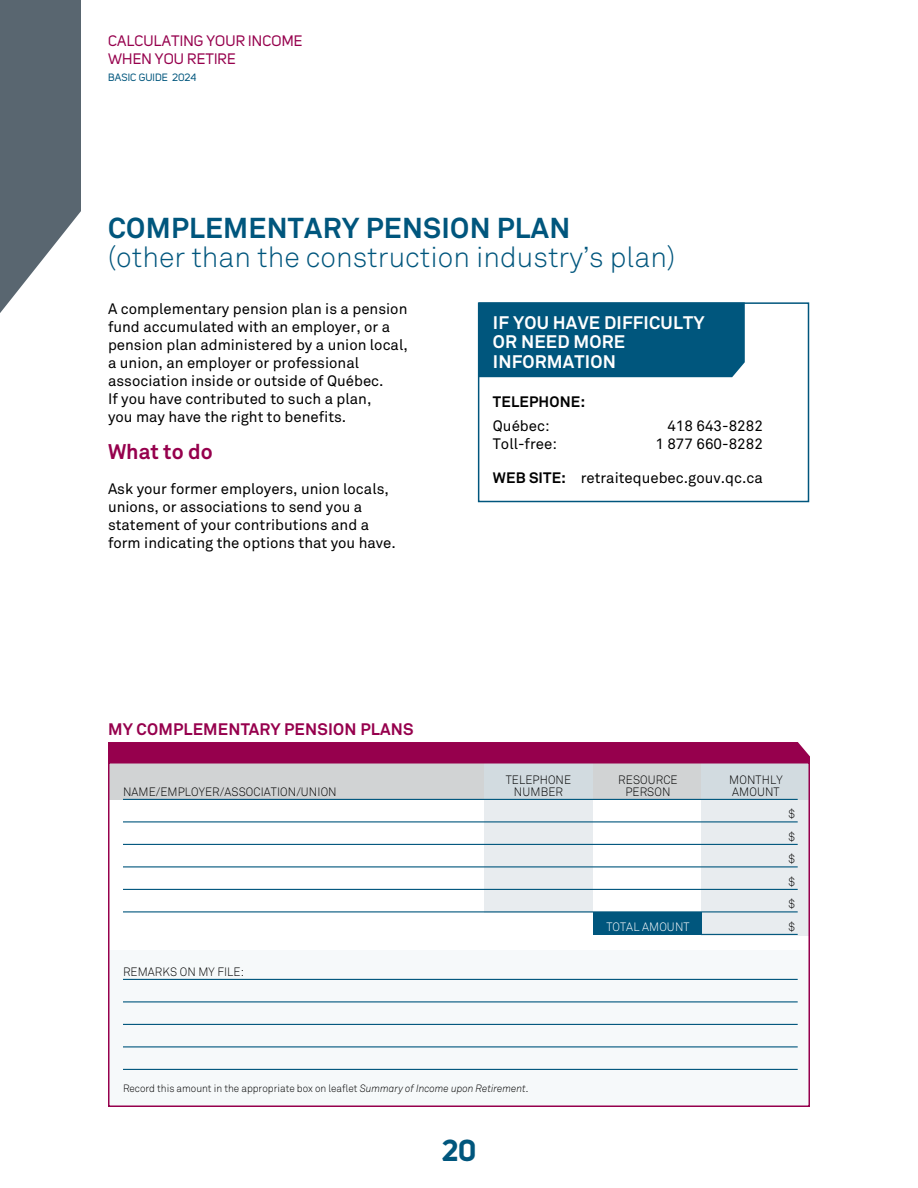
<style>
.page{position:relative;width:918px;height:1188px;background:#fff}
.page>*{position:absolute;margin:0;border:0;box-sizing:border-box;transform-origin:0 0}
.t1{font:700 30px "Uni Sans";color:#00567d}
.t2{font:300 28.5px "Akkurat Pro";color:#00567d}
.t3{font:700 28.5px "Akkurat Pro";letter-spacing:.01em;color:#00567d}
.t4{font:700 21px "Akkurat Pro";color:#96004d}
.t5{font:700 18px/19.5px "Akkurat Pro";letter-spacing:.01em;color:#fff}
.t6{font:700 16.5px "Akkurat Pro";letter-spacing:.01em;color:#96004d}
.t7{font:15px/18px "Akkurat Pro";color:#000}
.t8{font:15px/17.7px "Uni Sans";letter-spacing:.01em;color:#96004d}
.t9{font:700 15px "Akkurat Pro";letter-spacing:.01em;color:#000}
.t10{font:300 12px/22.5px "Akkurat Pro";letter-spacing:.01em;color:#000;text-align:justify;scale:.95 1}
.t11{font:300 12px "Akkurat Pro";letter-spacing:.01em;color:#fff;scale:.95 1}
.t12{font:300 10.5px "Akkurat Pro";color:#000;scale:.95 1}
.t13{font:10.5px "Uni Sans";letter-spacing:.01em;color:#00567d}
.s1{font-weight:700}
.s2{font-style:italic}
</style>
<div class="page">
<div style="left:481px;top:305px;width:264px;height:72px;background:#00567d"></div>
<div style="left:478px;top:302px;width:331px;height:200px;border:2px solid #00567d"></div>
<div style="left:108px;top:950px;width:702px;height:156px;background:#f6f9fa"></div>
<div style="left:484px;top:762px;width:109px;height:151px;background:#e8ecef"></div>
<div style="left:701px;top:762px;width:109px;height:173px;background:#e8ecef"></div>
<div style="left:108px;top:762px;width:376px;height:38px;background:#d1d3d4"></div>
<div style="left:593px;top:762px;width:108px;height:38px;background:#d1d3d4"></div>
<div style="left:484px;top:762px;width:109px;height:38px;background:#d2dbe0"></div>
<div style="left:701px;top:762px;width:109px;height:38px;background:#d2dbe0"></div>
<div style="left:593px;top:912px;width:108px;height:23px;background:#00567d"></div>
<hr style="left:123px;top:799px;width:675px;height:1px;background:#00567d">
<hr style="left:123px;top:821px;width:675px;height:1px;background:#00567d">
<hr style="left:123px;top:844px;width:675px;height:1px;background:#00567d">
<hr style="left:123px;top:866px;width:675px;height:1px;background:#00567d">
<hr style="left:123px;top:889px;width:675px;height:1px;background:#00567d">
<hr style="left:123px;top:911px;width:675px;height:1px;background:#00567d">
<hr style="left:650px;top:934px;width:148px;height:1px;background:#00567d">
<hr style="left:123px;top:979px;width:675px;height:1px;background:#00567d">
<hr style="left:123px;top:1001px;width:675px;height:1px;background:#00567d">
<hr style="left:123px;top:1024px;width:675px;height:1px;background:#00567d">
<hr style="left:123px;top:1046px;width:675px;height:1px;background:#00567d">
<hr style="left:123px;top:1069px;width:675px;height:1px;background:#00567d">
<div style="left:108px;top:762px;width:702px;height:345px;border:2px solid #96004d"></div>
<div style="left:108px;top:742px;width:702px;height:20px;background:#96004d"></div>
<svg style="left:0;top:0;width:81px;height:313px"></svg>
<p class="t8" style="left:108px;top:33px;width:196px">CALCULATING YOUR INCOME<br>WHEN YOU RETIRE</p>
<p class="t13" style="left:108px;top:71px;width:90px">BASIC GUIDE 2024</p>
<h2 class="t3" style="left:108px;top:211px;width:464px">COMPLEMENTARY PENSION PLAN</h2>
<h2 class="t2" style="left:108px;top:240px;width:569px">(other than the construction industry’s plan)</h2>
<p class="t7" style="left:108px;top:300px;width:301px">A complementary pension plan is a pension fund accumulated with an employer, or a pension plan administered by a union local, a union, an employer or professional association inside or outside of Québec.<br>If you have contributed to such a plan,<br>you may have the right to benefits.</p>
<h3 class="t4" style="left:108px;top:439px;width:106px">What to do</h3>
<p class="t7" style="left:108px;top:479px;width:289px">Ask your former employers, union locals, unions, or associations to send you a statement of your contributions and a form indicating the options that you have.</p>
<p class="t6" style="left:108px;top:719px;width:307px">MY COMPLEMENTARY PENSION PLANS</p>
<p class="t5" style="left:493px;top:313px;width:213px">IF YOU HAVE DIFFICULTY<br>OR NEED MORE<br>INFORMATION</p>
<p class="t9" style="left:493px;top:393px;width:94px">TELEPHONE:</p>
<p class="t7" style="left:493px;top:417px;width:58px">Québec:</p>
<p class="t7" style="left:667px;top:417px;width:97px">418 643-8282</p>
<p class="t7" style="left:493px;top:435px;width:66px">Toll-free:</p>
<p class="t7" style="left:655px;top:435px;width:109px">1 877 660-8282</p>
<p class="t7" style="left:493px;top:469px;width:271px"><span class="s1">WEB SITE:</span> retraitequebec.gouv.qc.ca</p>
<p class="t10" style="left:506px;top:768px;width:70px">TELEPHONE</p>
<p class="t10" style="left:618px;top:768px;width:64px">RESOURCE</p>
<p class="t10" style="left:729px;top:768px;width:58px">MONTHLY</p>
<p class="t10" style="left:123px;top:780px;width:226px">NAME/EMPLOYER/ASSOCIATION/UNION</p>
<p class="t10" style="left:514px;top:780px;width:53px">NUMBER</p>
<p class="t10" style="left:625px;top:780px;width:49px">PERSON</p>
<p class="t10" style="left:732px;top:780px;width:51px">AMOUNT</p>
<p class="t10" style="left:789px;top:803px;width:8px">$ $ $ $ $</p>
<p class="t10" style="left:123px;top:960px;width:129px">REMARKS ON MY FILE:</p>
<p class="t12" style="left:123px;top:1082px;width:428px">Record this amount in the appropriate box on leaflet <span class="s2">Summary of Income upon Retirement</span>.</p>
<h1 class="t1" style="left:442px;top:1132px;width:36px">20</h1>
<p class="t11" style="left:606px;top:919px;width:89px">TOTAL AMOUNT</p>
<p class="t10" style="left:789px;top:915px;width:8px">$</p>
</div>
